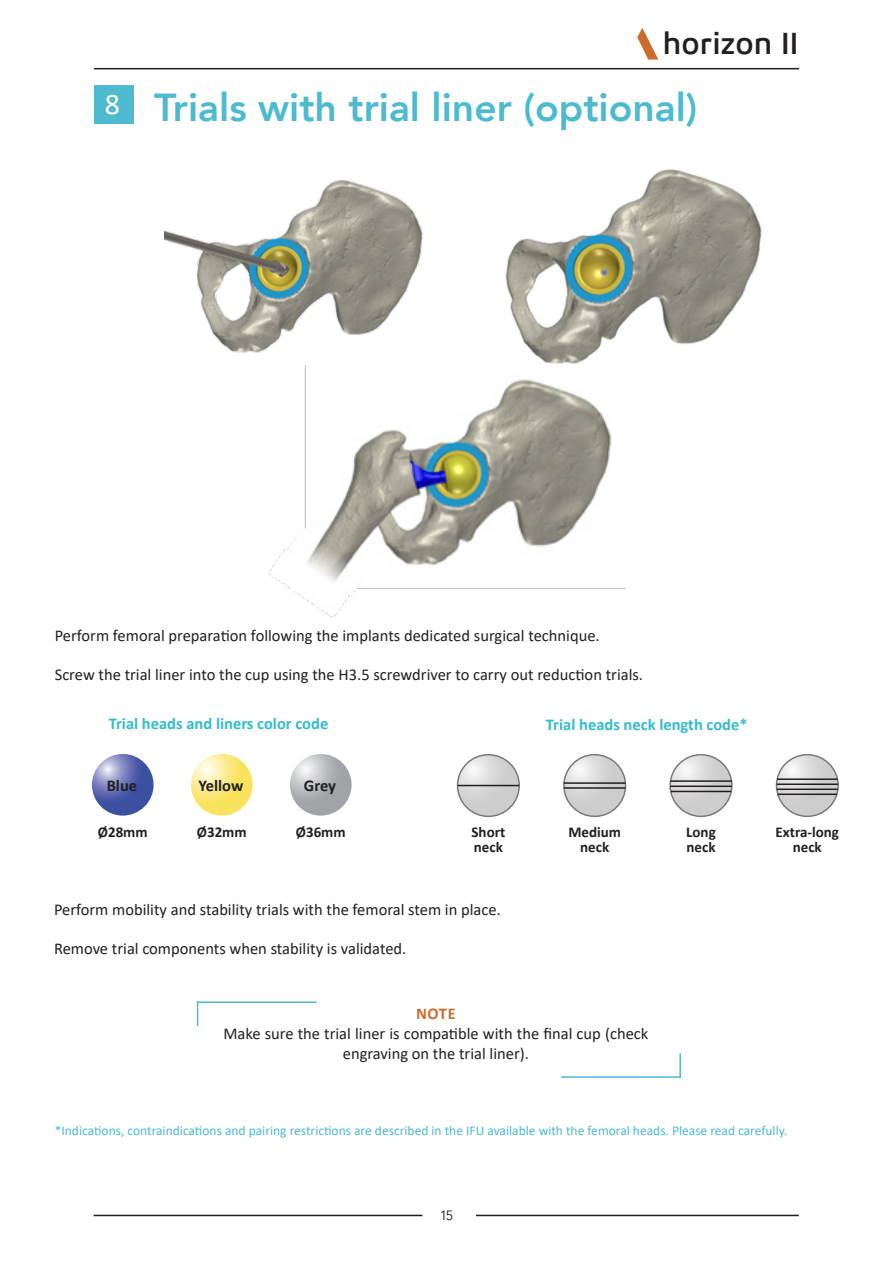
<style>
.page{position:relative;width:893px;height:1263px;background:#fff}
.page>*{position:absolute;margin:0;border:0;box-sizing:border-box;transform-origin:0 0}
.Titre_Surgical_Technique{font:800 39px "Avenir";color:#4dbacf}
.t1{font:500 31.5px "XXII Aven";color:#231f20}
.t2{font:30px "Calibri";color:#fff}
.t3{font:16.5px/19.8px "Calibri";color:#231f20;text-align:center}
.t4{font:700 16.5px "Calibri";color:#32bbce}
.t5{font:700 16.5px "Calibri";color:#231f20}
.t6{font:700 16.5px "Calibri";color:#cc6b2b}
.t7{font:700 15px/15px "Calibri";color:#231f20}
.t8{font:13.5px "Calibri";color:#4dbacf}
.t9{font:13.5px "Avenir";color:#231f20}
</style>
<div class="page">
<svg style="left:637px;top:28px;width:21px;height:32px"></svg>
<hr style="left:94px;top:1215px;width:328px;height:1px;background:#231f20">
<hr style="left:476px;top:1215px;width:323px;height:1px;background:#231f20">
<hr style="left:94px;top:68px;width:705px;height:1px;background:#231f20">
<svg style="left:458px;top:755px;width:61px;height:61px"></svg>
<div style="left:457px;top:754px;width:63px;height:63px;border:2px solid #231f20;border-radius:50%"></div>
<hr style="left:458px;top:785px;width:61px;height:1px;background:#231f20">
<svg style="left:564px;top:755px;width:61px;height:61px"></svg>
<div style="left:563px;top:754px;width:63px;height:63px;border:2px solid #231f20;border-radius:50%"></div>
<hr style="left:564px;top:787px;width:61px;height:2px;background:#231f20">
<hr style="left:564px;top:782px;width:61px;height:2px;background:#231f20">
<svg style="left:670px;top:755px;width:62px;height:61px"></svg>
<div style="left:669px;top:754px;width:64px;height:63px;border:2px solid #231f20;border-radius:50%"></div>
<hr style="left:671px;top:791px;width:60px;height:1px;background:#231f20">
<hr style="left:670px;top:785px;width:62px;height:2px;background:#231f20">
<hr style="left:670px;top:780px;width:62px;height:2px;background:#231f20">
<svg style="left:776px;top:755px;width:62px;height:61px"></svg>
<div style="left:776px;top:754px;width:63px;height:63px;border:2px solid #231f20;border-radius:50%"></div>
<hr style="left:777px;top:793px;width:60px;height:2px;background:#231f20">
<hr style="left:777px;top:788px;width:61px;height:2px;background:#231f20">
<hr style="left:776px;top:783px;width:62px;height:2px;background:#231f20">
<hr style="left:777px;top:778px;width:61px;height:2px;background:#231f20">
<img style="left:164px;top:180px;width:259px;height:173px">
<img style="left:505px;top:169px;width:257px;height:195px">
<img style="left:269px;top:366px;width:357px;height:251px">
<div style="left:94px;top:85px;width:39px;height:39px;background:#4dbacf"></div>
<svg style="left:92px;top:754px;width:62px;height:62px"></svg>
<svg style="left:191px;top:754px;width:62px;height:62px"></svg>
<svg style="left:290px;top:754px;width:62px;height:62px"></svg>
<svg style="left:197px;top:1003px;width:1px;height:23px"></svg>
<hr style="left:197px;top:1001px;width:120px;height:2px;background:#4dbacf">
<hr style="left:679px;top:1053px;width:2px;height:25px;background:#4dbacf">
<hr style="left:561px;top:1076px;width:120px;height:2px;background:#4dbacf">
<h2 class="t1" style="left:663px;top:25px;width:137px">horizon II</h2>
<p class="t2" style="left:105px;top:83px;width:17px">8</p>
<p class="Titre_Surgical_Technique" style="left:154px;top:77px;width:545px">Trials with trial liner (optional)</p>
<p class="t3" style="left:55px;top:625px;width:546px">Perform femoral preparation following the implants dedicated surgical technique.</p>
<p class="t3" style="left:55px;top:664px;width:590px">Screw the trial liner into the cup using the H3.5 screwdriver to carry out reduction trials.</p>
<p class="t4" style="left:109px;top:712px;width:221px">Trial heads and liners color code</p>
<p class="t5" style="left:107px;top:774px;width:32px">Blue</p>
<p class="t5" style="left:199px;top:774px;width:46px">Yellow</p>
<p class="t5" style="left:304px;top:774px;width:34px">Grey</p>
<p class="t7" style="left:98px;top:824px;width:51px">Ø28mm</p>
<p class="t7" style="left:197px;top:824px;width:51px">Ø32mm</p>
<p class="t7" style="left:296px;top:824px;width:51px">Ø36mm</p>
<p class="t4" style="left:546px;top:713px;width:203px">Trial heads neck length code*</p>
<p class="t7" style="left:471px;top:824px;width:35px">Short neck</p>
<p class="t7" style="left:568px;top:825px;width:54px;text-align:center">Medium neck</p>
<p class="t7" style="left:686px;top:824px;width:31px">Long neck</p>
<p class="t7" style="left:776px;top:824px;width:65px;text-align:center">Extra-long neck</p>
<p class="t3" style="left:54px;top:899px;width:448px">Perform mobility and stability trials with the femoral stem in place.</p>
<p class="t3" style="left:54px;top:939px;width:354px">Remove trial components when stability is validated.</p>
<p class="t6" style="left:416px;top:1002px;width:41px">NOTE</p>
<p class="t3" style="left:223px;top:1023px;width:427px">Make sure the trial liner is compatible with the final cup (check engraving on the trial liner).</p>
<p class="t8" style="left:55px;top:1121px;width:734px">*Indications, contraindications and pairing restrictions are described in the IFU available with the femoral heads. Please read carefully.</p>
<p class="t9" style="left:440px;top:1207px;width:15px">15</p>
</div>
